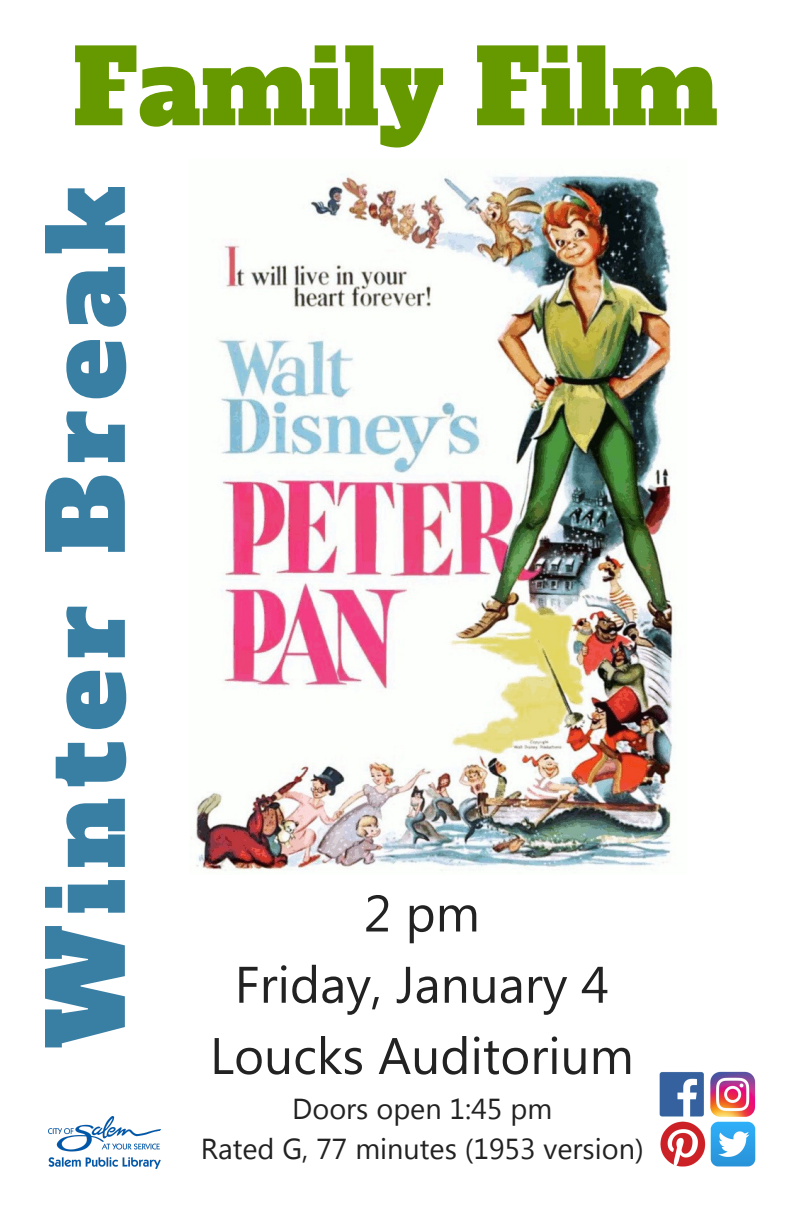
<style>
.page{position:relative;width:792px;height:1224px;background:#fff}
.page>*{position:absolute;margin:0;border:0;box-sizing:border-box;transform-origin:0 0}
.t1{font:102.6px "Alfa Slab One";letter-spacing:.1em;color:#397fa4}
.t2{font:102.6px "Alfa Slab One";color:#690}
.t3{font:51.3px/71.2px "Segoe UI";color:#222;text-align:center}
.t4{font:28.9px/39.8px "Segoe UI";color:#222;text-align:center}
</style>
<div class="page">
<img style="left:48px;top:1117px;width:112px;height:51px">
<img style="left:191px;top:174px;width:484px;height:697px">
<img style="left:659px;top:1071px;width:97px;height:96px">
<h1 class="t2" style="left:73px;top:19px;width:647px">Family Film</h1>
<h1 class="t1" style="left:19px;top:1049px;width:865px;rotate:-90deg">Winter Break</h1>
<h2 class="t3" style="left:210px;top:875px;width:425px">2 pm<br>Friday, January 4<br>Loucks Auditorium</h2>
<p class="t4" style="left:201px;top:1087px;width:444px">Doors open 1:45 pm<br>Rated G, 77 minutes (1953 version)</p>
</div>
